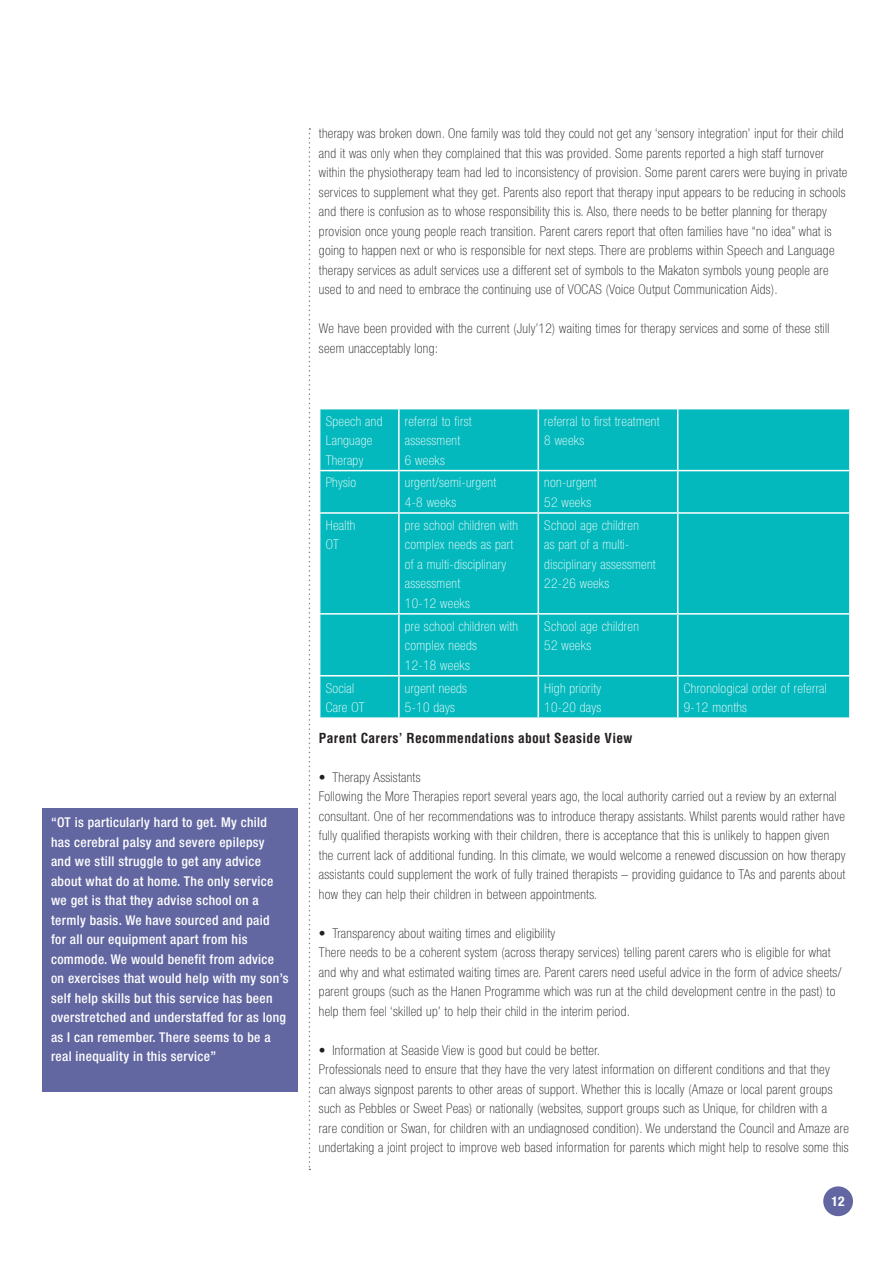
<style>
.page{position:relative;width:893px;height:1263px;background:#fff}
.page>*{position:absolute;margin:0;border:0;box-sizing:border-box;transform-origin:0 0}
.t1{font:100 condensed 13.5px/19.5px "Helvetica Neue";letter-spacing:.025em;color:#231f20}
.t2{font:100 condensed 13.5px/19.5px "Helvetica Neue";letter-spacing:.025em;color:#fff}
.t3{font:500 condensed 13.5px/19.5px "Helvetica Neue";letter-spacing:.025em;color:#fff}
.t4{font:700 condensed 13.5px "Helvetica";letter-spacing:.025em;color:#231f20}
.t5{font:700 condensed 13.5px "Helvetica Neue";color:#fff}
</style>
<div class="page">
<div style="left:320px;top:409px;width:529px;height:308px;background:#03b9bd"></div>
<hr style="left:398px;top:409px;width:2px;height:61px;background:#fff">
<hr style="left:538px;top:409px;width:1px;height:61px;background:#fff">
<hr style="left:677px;top:409px;width:1px;height:61px;background:#fff">
<hr style="left:319px;top:470px;width:80px;height:1px;background:#fff">
<hr style="left:399px;top:470px;width:139px;height:1px;background:#fff">
<hr style="left:398px;top:471px;width:2px;height:41px;background:#fff">
<hr style="left:538px;top:470px;width:140px;height:1px;background:#fff">
<hr style="left:538px;top:471px;width:1px;height:41px;background:#fff">
<hr style="left:678px;top:470px;width:173px;height:1px;background:#fff">
<hr style="left:677px;top:471px;width:1px;height:41px;background:#fff">
<hr style="left:319px;top:512px;width:80px;height:2px;background:#fff">
<hr style="left:399px;top:512px;width:139px;height:2px;background:#fff">
<hr style="left:398px;top:514px;width:2px;height:99px;background:#fff">
<hr style="left:538px;top:512px;width:140px;height:2px;background:#fff">
<hr style="left:538px;top:514px;width:1px;height:99px;background:#fff">
<hr style="left:678px;top:512px;width:173px;height:2px;background:#fff">
<hr style="left:677px;top:514px;width:1px;height:99px;background:#fff">
<hr style="left:319px;top:613px;width:80px;height:2px;background:#fff">
<hr style="left:399px;top:613px;width:139px;height:2px;background:#fff">
<hr style="left:398px;top:615px;width:2px;height:60px;background:#fff">
<hr style="left:538px;top:613px;width:140px;height:2px;background:#fff">
<hr style="left:538px;top:615px;width:1px;height:60px;background:#fff">
<hr style="left:678px;top:613px;width:173px;height:2px;background:#fff">
<hr style="left:677px;top:615px;width:1px;height:60px;background:#fff">
<hr style="left:319px;top:675px;width:80px;height:1px;background:#fff">
<hr style="left:399px;top:675px;width:139px;height:1px;background:#fff">
<hr style="left:398px;top:676px;width:2px;height:41px;background:#fff">
<hr style="left:538px;top:675px;width:140px;height:1px;background:#fff">
<hr style="left:538px;top:676px;width:1px;height:41px;background:#fff">
<hr style="left:678px;top:675px;width:173px;height:1px;background:#fff">
<hr style="left:677px;top:676px;width:1px;height:41px;background:#fff">
<div style="left:823px;top:1186px;width:30px;height:30px;background:#6266a1;border-radius:50%"></div>
<div style="left:43px;top:808px;width:255px;height:283px;background:#6266a1"></div>
<svg style="left:309px;top:128px;width:1px;height:1042px"></svg>
<p class="t3" style="left:51px;top:812px;width:239px">“OT is particularly hard to get. My child has cerebral palsy and severe epilepsy<br>and we still struggle to get any advice about what do at home. The only service we get is that they advise school on a termly basis. We have sourced and paid<br>for all our equipment apart from his commode. We would benefit from advice on exercises that would help with my son’s self help skills but this service has been overstretched and understaffed for as long as I can remember. There seems to be a real inequality in this service”</p>
<p class="t1" style="left:319px;top:124px;width:530px">therapy was broken down. One family was told they could not get any ‘sensory integration’ input for their child and it was only when they complained that this was provided. Some parents reported a high staff turnover within the physiotherapy team had led to inconsistency of provision. Some parent carers were buying in private services to supplement what they get. Parents also report that therapy input appears to be reducing in schools and there is confusion as to whose responsibility this is. Also, there needs to be better planning for therapy provision once young people reach transition. Parent carers report that often families have “no idea” what is going to happen next or who is responsible for next steps. There are problems within Speech and Language therapy services as adult services use a different set of symbols to the Makaton symbols young people are used to and need to embrace the continuing use of VOCAS (Voice Output Communication Aids).</p>
<p class="t1" style="left:319px;top:319px;width:512px">We have been provided with the current (July’12) waiting times for therapy services and some of these still seem unacceptably long:</p>
<p class="t2" style="left:326px;top:411px;width:58px">Speech and<br>Language<br>Therapy</p>
<p class="t2" style="left:405px;top:411px;width:68px">referral to first assessment<br>6 weeks</p>
<p class="t2" style="left:544px;top:411px;width:117px">referral to first treatment<br>8 weeks</p>
<p class="t2" style="left:326px;top:473px;width:32px">Physio</p>
<p class="t2" style="left:405px;top:473px;width:93px">urgent/semi-urgent<br>4-8 weeks</p>
<p class="t2" style="left:544px;top:473px;width:54px">non-urgent<br>52 weeks</p>
<p class="t2" style="left:326px;top:515px;width:31px">Health<br>OT</p>
<p class="t2" style="left:405px;top:515px;width:115px">pre school children with complex needs as part of a multi-disciplinary assessment<br>10-12 weeks</p>
<p class="t2" style="left:544px;top:515px;width:113px">School age children<br>as part of a multi&shy;disciplinary assessment<br>22-26 weeks</p>
<p class="t2" style="left:405px;top:616px;width:115px">pre school children with complex needs<br>12-18 weeks</p>
<p class="t2" style="left:544px;top:616px;width:96px">School age children<br>52 weeks</p>
<p class="t2" style="left:326px;top:678px;width:41px">Social<br>Care OT</p>
<p class="t2" style="left:405px;top:678px;width:64px">urgent needs<br>5-10 days</p>
<p class="t2" style="left:544px;top:678px;width:59px">High priority<br>10-20 days</p>
<p class="t2" style="left:684px;top:678px;width:145px">Chronological order of referral<br>9-12 months</p>
<p class="t4" style="left:319px;top:729px;width:315px">Parent Carers’ Recommendations about Seaside View</p>
<p class="t1" style="left:319px;top:767px;width:528px">• Therapy Assistants<br>Following the More Therapies report several years ago, the local authority carried out a review by an external consultant. One of her recommendations was to introduce therapy assistants. Whilst parents would rather have fully qualified therapists working with their children, there is acceptance that this is unlikely to happen given the current lack of additional funding. In this climate, we would welcome a renewed discussion on how therapy assistants could supplement the work of fully trained therapists – providing guidance to TAs and parents about how they can help their children in between appointments.</p>
<p class="t1" style="left:319px;top:923px;width:524px">• Transparency about waiting times and eligibility<br>There needs to be a coherent system (across therapy services) telling parent carers who is eligible for what and why and what estimated waiting times are. Parent carers need useful advice in the form of advice sheets/ parent groups (such as the Hanen Programme which was run at the child development centre in the past) to help them feel ‘skilled up’ to help their child in the interim period.</p>
<p class="t1" style="left:319px;top:1040px;width:531px">• Information at Seaside View is good but could be better.<br>Professionals need to ensure that they have the very latest information on different conditions and that they can always signpost parents to other areas of support. Whether this is locally (Amaze or local parent groups such as Pebbles or Sweet Peas) or nationally (websites, support groups such as Unique, for children with a<br>rare condition or Swan, for children with an undiagnosed condition). We understand the Council and Amaze are undertaking a joint project to improve web based information for parents which might help to resolve some this</p>
<p class="t5" style="left:831px;top:1193px;width:15px">12</p>
</div>
